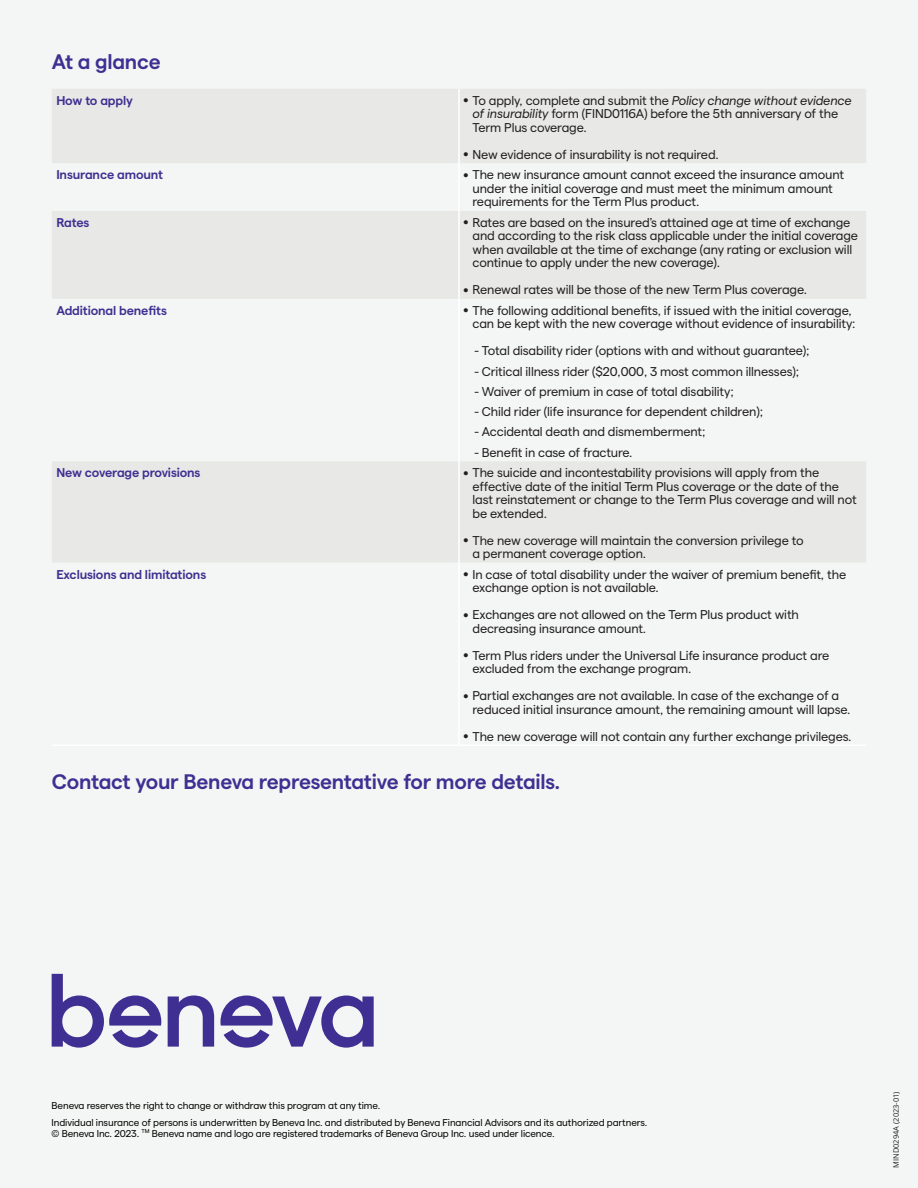
<style>
.page{position:relative;width:918px;height:1188px;background:#f3f6f4}
.page>*{position:absolute;margin:0;border:0;box-sizing:border-box;transform-origin:0 0}
.t1{font:700 21px "Matter Beneva Semi";letter-spacing:-.01em;color:#402f92}
.t2{font:12.75px/13.5px "Matter Beneva Regular";letter-spacing:-.01em;color:#231f20}
.t3{font:700 12.75px "Matter Beneva Semi";letter-spacing:-.01em;color:#402f92}
.t4{font:9.9px/17.2px "Matter Beneva Regular";letter-spacing:-.01em;color:#040503}
.t5{font:7.5px "Open Sans";color:#231f20}
.s1{font-size:10.2px}
.s2{font-style:italic}
</style>
<div class="page">
<div style="left:52px;top:89px;width:814px;height:74px;background:#e8e9e7"></div>
<svg style="left:52px;top:211px;width:814px;height:351px;fill:#e8e9e7"></svg>
<hr style="left:458px;top:89px;width:2px;height:74px;background:#fff">
<hr style="left:458px;top:163px;width:2px;height:48px;background:#fff">
<hr style="left:458px;top:211px;width:2px;height:88px;background:#fff">
<hr style="left:458px;top:299px;width:2px;height:162px;background:#fff">
<hr style="left:458px;top:461px;width:2px;height:102px;background:#fff">
<hr style="left:458px;top:563px;width:2px;height:181px;background:#fff">
<hr style="left:52px;top:744px;width:407px;height:2px;background:#fff">
<hr style="left:459px;top:744px;width:407px;height:2px;background:#fff">
<svg style="left:220px;top:995px;width:154px;height:53px"></svg>
<svg style="left:168px;top:995px;width:46px;height:52px"></svg>
<svg style="left:52px;top:974px;width:109px;height:74px"></svg>
<h1 class="t1" style="left:52px;top:46px;width:110px">At a glance</h1>
<p class="t3" style="left:56px;top:91px;width:78px">How to apply</p>
<p class="t2" style="left:472px;top:93px;width:381px;text-indent:-9px"><span class="s1">•</span> To apply, complete and submit the <span class="s2">Policy change without evidence of insurability</span> form (FIND0116A) before the 5th anniversary of the<br>Term Plus coverage.</p>
<p class="t2" style="left:464px;top:147px;width:257px"><span class="s1">•</span> New evidence of insurability is not required.</p>
<p class="t3" style="left:56px;top:165px;width:108px">Insurance amount</p>
<p class="t2" style="left:472px;top:167px;width:373px;text-indent:-9px"><span class="s1">•</span> The new insurance amount cannot exceed the insurance amount under the initial coverage and must meet the minimum amount requirements for the Term Plus product.</p>
<p class="t3" style="left:56px;top:213px;width:34px">Rates</p>
<p class="t2" style="left:472px;top:215px;width:387px;text-indent:-9px"><span class="s1">•</span> Rates are based on the insured’s attained age at time of exchange and according to the risk class applicable under the initial coverage when available at the time of exchange (any rating or exclusion will continue to apply under the new coverage).</p>
<p class="t2" style="left:464px;top:282px;width:345px"><span class="s1">•</span> Renewal rates will be those of the new Term Plus coverage.</p>
<p class="t3" style="left:56px;top:301px;width:112px">Additional benefits</p>
<p class="t2" style="left:472px;top:303px;width:385px;text-indent:-9px"><span class="s1">•</span> The following additional benefits, if issued with the initial coverage, can be kept with the new coverage without evidence of insurability:</p>
<p class="t2" style="left:474px;top:343px;width:337px">- Total disability rider (options with and without guarantee);</p>
<p class="t2" style="left:474px;top:363px;width:326px">- Critical illness rider ($20,000, 3 most common illnesses);</p>
<p class="t2" style="left:474px;top:384px;width:261px">- Waiver of premium in case of total disability;</p>
<p class="t2" style="left:474px;top:404px;width:290px">- Child rider (life insurance for dependent children);</p>
<p class="t2" style="left:474px;top:424px;width:233px">- Accidental death and dismemberment;</p>
<p class="t2" style="left:474px;top:444px;width:160px">- Benefit in case of fracture.</p>
<p class="t3" style="left:56px;top:463px;width:146px">New coverage provisions</p>
<p class="t2" style="left:472px;top:465px;width:386px;text-indent:-9px"><span class="s1">•</span> The suicide and incontestability provisions will apply from the effective date of the initial Term Plus coverage or the date of the last reinstatement or change to the Term Plus coverage and will not be extended.</p>
<p class="t2" style="left:472px;top:532px;width:333px;text-indent:-9px"><span class="s1">•</span> The new coverage will maintain the conversion privilege to a permanent coverage option.</p>
<p class="t3" style="left:56px;top:565px;width:151px">Exclusions and limitations</p>
<p class="t2" style="left:472px;top:566px;width:375px;text-indent:-9px"><span class="s1">•</span> In case of total disability under the waiver of premium benefit, the exchange option is not available.</p>
<p class="t2" style="left:472px;top:607px;width:328px;text-indent:-9px"><span class="s1">•</span> Exchanges are not allowed on the Term Plus product with decreasing insurance amount.</p>
<p class="t2" style="left:472px;top:647px;width:358px;text-indent:-9px"><span class="s1">•</span> Term Plus riders under the Universal Life insurance product are excluded from the exchange program.</p>
<p class="t2" style="left:472px;top:688px;width:379px;text-indent:-9px"><span class="s1">•</span> Partial exchanges are not available. In case of the exchange of a reduced initial insurance amount, the remaining amount will lapse.</p>
<p class="t2" style="left:464px;top:728px;width:390px"><span class="s1">•</span> The new coverage will not contain any further exchange privileges.</p>
<h1 class="t1" style="left:52px;top:766px;width:510px">Contact your Beneva representative for more details.</h1>
<p class="t4" style="left:52px;top:1096px;width:597px">Beneva reserves the right to change or withdraw this program at any time.<br>Individual insurance of persons is underwritten by Beneva Inc. and distributed by Beneva Financial Advisors and its authorized partners.</p>
<p class="t4" style="left:52px;top:1124px;width:505px">© Beneva Inc. 2023. <sup>TM</sup> Beneva name and logo are registered trademarks of Beneva Group Inc. used under licence.</p>
<p class="t5" style="left:891px;top:1168px;width:78px;rotate:-90deg">MIND0294A (2023-01)</p>
</div>
